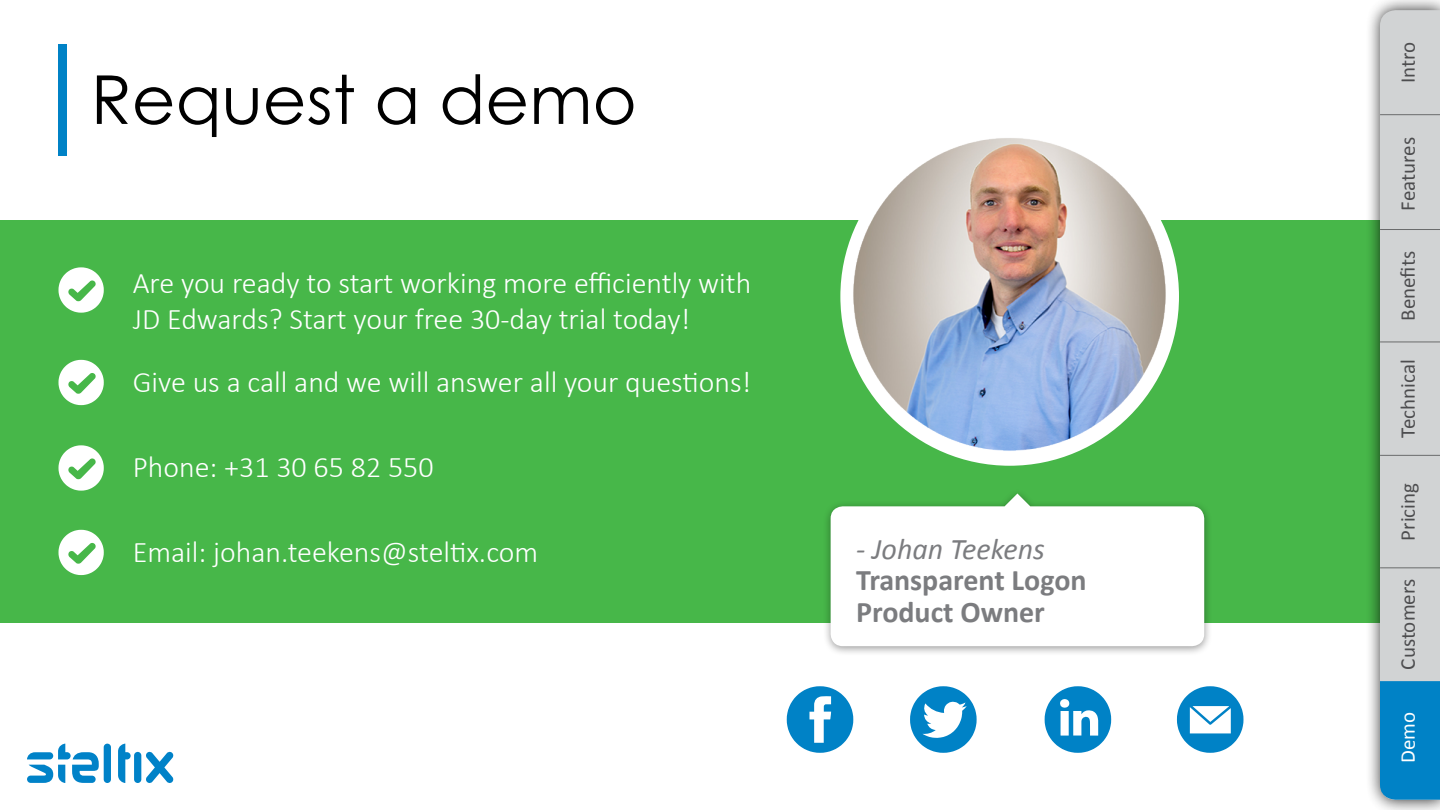
<style>
.page{position:relative;width:1440px;height:810px;background:#fff}
.page>*{position:absolute;margin:0;border:0;box-sizing:border-box;transform-origin:0 0}
.t1{font:67.5px "Century Gothic Pro";color:#000}
.t2{font:300 30px/36px "Calibri";color:#fff}
.t3{font:700 30px/31.5px "Calibri";color:#7b7c7f}
.t4{font:italic 30px "Calibri";color:#7b7c7f}
.t5{font:21px "Calibri";color:#4d4d4f}
.t6{font:21px "Calibri";color:#fff}
</style>
<div class="page">
<div style="left:0;top:220px;width:1440px;height:403px;background:#47b749"></div>
<div style="left:58px;top:44px;width:10px;height:112px;background:#0082c6"></div>
<svg style="left:27px;top:744px;width:147px;height:39px"></svg>
<img style="left:842px;top:138px;width:336px;height:322px">
<svg style="left:787px;top:686px;width:66px;height:67px"></svg>
<svg style="left:910px;top:686px;width:67px;height:67px"></svg>
<svg style="left:1045px;top:686px;width:66px;height:67px"></svg>
<svg style="left:1177px;top:686px;width:66px;height:67px"></svg>
<div style="left:822px;top:488px;width:391px;height:169px;background:#000;opacity:.4"></div>
<svg style="left:831px;top:494px;width:373px;height:152px;fill:#fff"></svg>
<svg style="left:59px;top:267px;width:45px;height:46px"></svg>
<svg style="left:59px;top:360px;width:45px;height:45px"></svg>
<svg style="left:59px;top:445px;width:45px;height:46px"></svg>
<svg style="left:59px;top:530px;width:45px;height:45px"></svg>
<div style="left:1365px;top:0;width:75px;height:810px;background:#000;opacity:.8"></div>
<div style="left:1380px;top:10px;width:60px;height:671px;background:#d1d3d4"></div>
<div style="left:1380px;top:681px;width:60px;height:119px;background:#0082c6"></div>
<hr style="left:1380px;top:229px;width:60px;height:1px;background:#000">
<hr style="left:1380px;top:114px;width:60px;height:1px;background:#000">
<hr style="left:1380px;top:342px;width:60px;height:1px;background:#000">
<hr style="left:1380px;top:455px;width:60px;height:1px;background:#000">
<hr style="left:1380px;top:567px;width:60px;height:1px;background:#000">
<h1 class="t1" style="left:91px;top:58px;width:548px">Request a demo</h1>
<p class="t2" style="left:133px;top:264px;width:620px">Are you ready to start working more efficiently with<br>JD Edwards? Start your free 30-day trial today!</p>
<p class="t2" style="left:133px;top:364px;width:620px">Give us a call and we will answer all your questions!</p>
<p class="t2" style="left:133px;top:449px;width:302px">Phone: +31 30 65 82 550</p>
<p class="t2" style="left:133px;top:534px;width:407px">Email: johan.teekens@steltix.com</p>
<p class="t4" style="left:856px;top:528px;width:190px">- Johan Teekens</p>
<p class="t3" style="left:856px;top:563px;width:232px">Transparent Logon<br>Product Owner</p>
<p class="t5" style="left:1393px;top:83px;width:43px;rotate:-90deg">Intro</p>
<p class="t5" style="left:1393px;top:211px;width:75px;rotate:-90deg">Features</p>
<p class="t5" style="left:1393px;top:321px;width:71px;rotate:-90deg">Benefits</p>
<p class="t5" style="left:1393px;top:438px;width:80px;rotate:-90deg">Technical</p>
<p class="t5" style="left:1393px;top:541px;width:59px;rotate:-90deg">Pricing</p>
<p class="t5" style="left:1393px;top:670px;width:92px;rotate:-90deg">Customers</p>
<p class="t6" style="left:1393px;top:763px;width:53px;rotate:-90deg">Demo</p>
</div>
